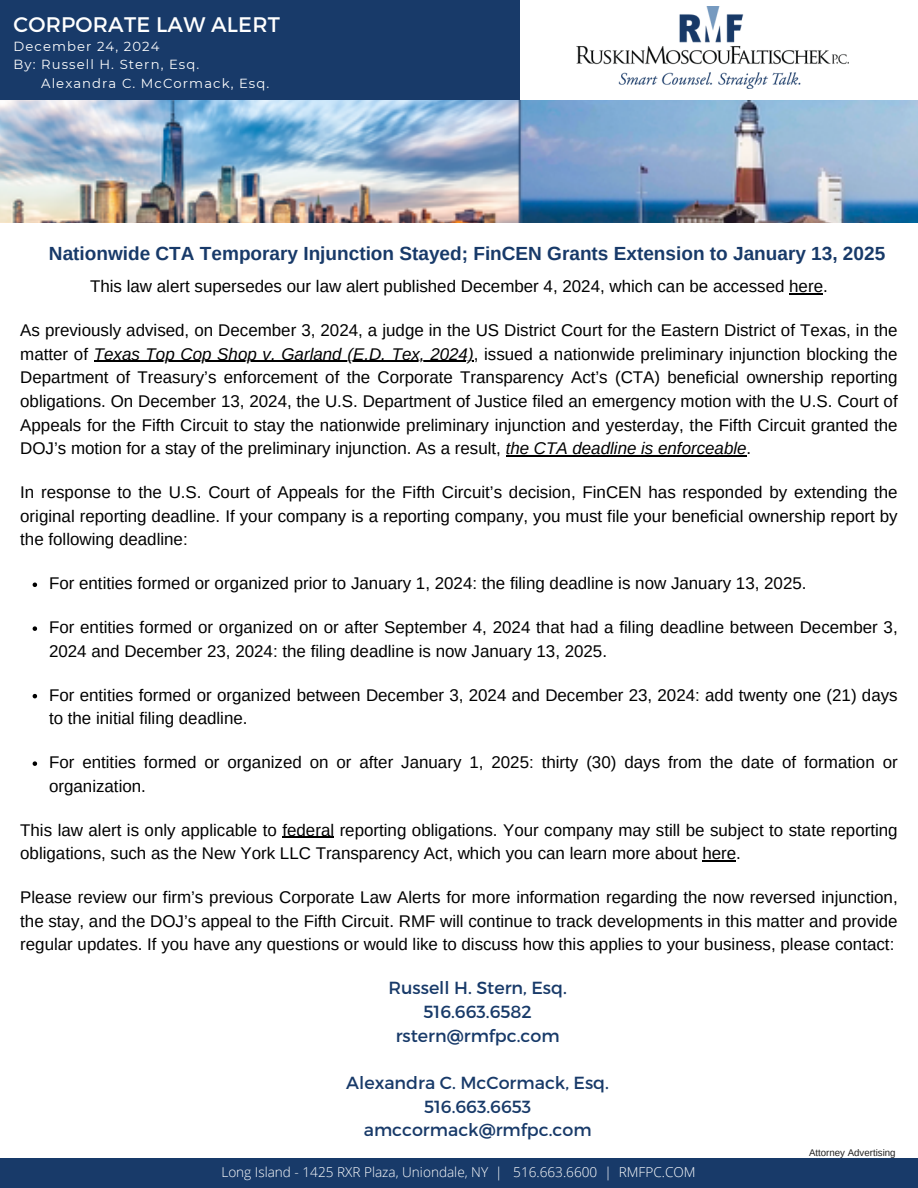
<style>
.page{position:relative;width:918px;height:1188px;background:#fff}
.page>*{position:absolute;margin:0;border:0;box-sizing:border-box;transform-origin:0 0}
.t1{font:21.15px "Montserrat";letter-spacing:.01em;color:#fff}
.t2{font:700 19.05px "Arimo";color:#183a69}
.t3{font:17.55px/23.7px "Montserrat";color:#183a69;text-align:center}
.t4{font:16.95px/23.7px "Arimo";color:#000}
.t5{font:300 13.65px "Open Sans";color:#fff}
.t6{font:13.2px/19.2px "Montserrat";letter-spacing:.08em;color:#fff}
.t7{font:9.75px "Arimo";color:#222}
.s1{color:#183a69}
.s2{font-style:italic}
</style>
<div class="page">
<div style="left:0;top:0;width:520px;height:101px;background:#183a69"></div>
<img style="left:577px;top:6px;width:271px;height:82px">
<div style="left:0;top:1158px;width:918px;height:30px;background:#183a69"></div>
<img style="left:0;top:101px;width:918px;height:121px">
<hr style="left:789px;top:293px;width:34px;height:2px;background:#000">
<hr style="left:94px;top:361px;width:380px;height:1px;background:#000">
<hr style="left:506px;top:455px;width:241px;height:2px;background:#000">
<svg style="left:33px;top:583px;width:4px;height:4px"></svg>
<svg style="left:33px;top:626px;width:4px;height:5px"></svg>
<svg style="left:33px;top:694px;width:4px;height:4px"></svg>
<svg style="left:33px;top:761px;width:4px;height:5px"></svg>
<hr style="left:282px;top:837px;width:52px;height:1px;background:#000">
<hr style="left:702px;top:860px;width:34px;height:2px;background:#000">
<h4 class="t1" style="left:14px;top:10px;width:268px">CORPORATE LAW ALERT</h4>
<p class="t6" style="left:14px;top:37px;width:147px">December 24, 2024</p>
<p class="t6" style="left:14px;top:54px;width:257px">By: Russell H. Stern, Esq.<br><span class="s1">By:</span> Alexandra C. McCormack, Esq.</p>
<h2 class="t2" style="left:49px;top:243px;width:838px">Nationwide CTA Temporary Injunction Stayed; FinCEN Grants Extension to January 13, 2025</h2>
<h3 class="t4" style="left:90px;top:275px;width:739px">This law alert supersedes our law alert published December 4, 2024, which can be accessed here.</h3>
<h3 class="t4" style="left:20px;top:318px;width:879px">As previously advised, on December 3, 2024, a judge in the US District Court for the Eastern District of Texas, in the matter of <span class="s2">Texas Top Cop Shop v. Garland (E.D. Tex, 2024)</span>, issued a nationwide preliminary injunction blocking the</h3>
<h3 class="t4" style="left:20px;top:366px;width:879px;text-align:justify">Department of Treasury’s enforcement of the Corporate Transparency Act’s (CTA) beneficial ownership reporting obligations. On December 13, 2024, the U.S. Department of Justice filed an emergency motion with the U.S. Court of Appeals for the Fifth Circuit to stay the nationwide preliminary injunction and yesterday, the Fifth Circuit granted the DOJ’s motion for a stay of the preliminary injunction. As a result, <span class="s2">the CTA deadline is enforceable</span>.</h3>
<h3 class="t4" style="left:20px;top:480px;width:879px">In response to the U.S. Court of Appeals for the Fifth Circuit’s decision, FinCEN has responded by extending the original reporting deadline. If your company is a reporting company, you must file your beneficial ownership report by</h3>
<p class="t4" style="left:20px;top:528px;width:169px">the following deadline:</p>
<p class="t4" style="left:49px;top:572px;width:759px">For entities formed or organized prior to January 1, 2024: the filing deadline is now January 13, 2025.</p>
<p class="t4" style="left:49px;top:615px;width:850px">For entities formed or organized on or after September 4, 2024 that had a filing deadline between December 3,</p>
<p class="t4" style="left:49px;top:639px;width:560px">2024 and December 23, 2024: the filing deadline is now January 13, 2025.</p>
<p class="t4" style="left:49px;top:683px;width:850px">For entities formed or organized between December 3, 2024 and December 23, 2024: add twenty one (21) days</p>
<p class="t4" style="left:49px;top:707px;width:200px">to the initial filing deadline.</p>
<p class="t4" style="left:49px;top:750px;width:850px">For entities formed or organized on or after January 1, 2025: thirty (30) days from the date of formation or</p>
<p class="t4" style="left:49px;top:774px;width:98px">organization.</p>
<p class="t4" style="left:20px;top:818px;width:879px">This law alert is only applicable to federal reporting obligations. Your company may still be subject to state reporting</p>
<h3 class="t4" style="left:20px;top:842px;width:722px">obligations, such as the New York LLC Transparency Act, which you can learn more about here.</h3>
<h3 class="t4" style="left:20px;top:885px;width:879px">Please review our firm’s previous Corporate Law Alerts for more information regarding the now reversed injunction,</h3>
<h3 class="t4" style="left:20px;top:909px;width:879px">the stay, and the DOJ’s appeal to the Fifth Circuit. RMF will continue to track developments in this matter and provide regular updates. If you have any questions or would like to discuss how this applies to your business, please contact:</h3>
<h3 class="t3" style="left:388px;top:976px;width:180px">Russell H. Stern, Esq.<br>516.663.6582 rstern@rmfpc.com</h3>
<h3 class="t3" style="left:346px;top:1070px;width:264px">Alexandra C. McCormack, Esq.<br>516.663.6653 amccormack@rmfpc.com</h3>
<h1 class="t5" style="left:221px;top:1162px;width:476px">Long Island - 1425 RXR Plaza, Uniondale, NY | 516.663.6600 | RMFPC.COM</h1>
<h4 class="t7" style="left:809px;top:1147px;width:88px">Attorney Advertising</h4>
</div>
